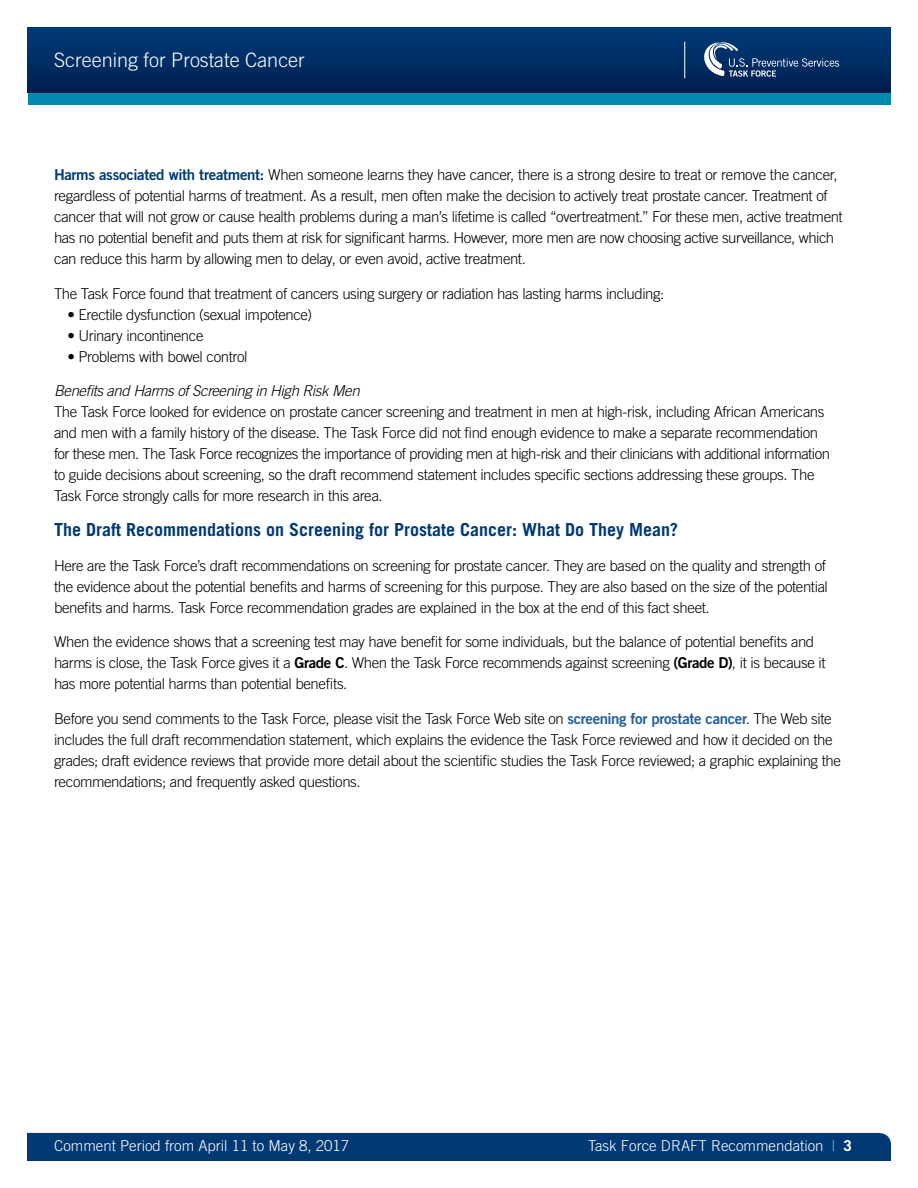
<style>
.page{position:relative;width:918px;height:1188px;background:#fff}
.page>*{position:absolute;margin:0;border:0;box-sizing:border-box;transform-origin:0 0}
.t1{font:300 19.8px "Trade Gothic LT Std";color:#fff}
.t2{font:700 18px "Trade Gothic LT Std";color:#003974}
.t3{font:300 15px/21px "Trade Gothic LT Std";letter-spacing:-.025em;color:#000}
.t4{font:300 15px "Trade Gothic LT Std";color:#fff}
.t5{font:italic 300 15px "Trade Gothic";letter-spacing:-.03em;color:#000}
.s1{font-family:"Trade Gothic LT Std Bd 2";font-weight:400;color:#003974}
.s2{font-family:"Trade Gothic LT Std Bd 2";font-weight:400}
.s3{font-family:"Trade Gothic LT Std Bd 2";font-weight:400;color:#215e9e}
.s4{color:#74cee2}
.s5{font-weight:700}
</style>
<div class="page">
<div style="left:27px;top:1133px;width:864px;height:28px;background:#003974"></div>
<div style="left:28px;top:27px;width:862px;height:66px;background:linear-gradient(to bottom,#003c79,#001e4f)"></div>
<div style="left:28px;top:93px;width:862px;height:12px;background:#008ab0"></div>
<hr style="left:684px;top:42px;width:1px;height:36px;background:#fff">
<svg style="left:702px;top:42px;width:137px;height:35px;background:#274e7d"></svg>
<h1 class="t1" style="left:54px;top:48px;width:252px">Screening for Prostate Cancer</h1>
<p class="t3" style="left:54px;top:164px;width:790px"><span class="s1">Harms associated with treatment:</span> When someone learns they have cancer, there is a strong desire to treat or remove the cancer, regardless of potential harms of treatment. As a result, men often make the decision to actively treat prostate cancer. Treatment of cancer that will not grow or cause health problems during a man’s lifetime is called “overtreatment.” For these men, active treatment has no potential benefit and puts them at risk for significant harms. However, more men are now choosing active surveillance, which can reduce this harm by allowing men to delay, or even avoid, active treatment.</p>
<p class="t3" style="left:54px;top:283px;width:612px">The Task Force found that treatment of cancers using surgery or radiation has lasting harms including:</p>
<p class="t3" style="left:68px;top:304px;width:246px">• Erectile dysfunction (sexual impotence)</p>
<p class="t3" style="left:68px;top:325px;width:138px">• Urinary incontinence</p>
<p class="t3" style="left:68px;top:346px;width:182px">• Problems with bowel control</p>
<h3 class="t5" style="left:54px;top:382px;width:307px">Benefits and Harms of Screening in High Risk Men</h3>
<p class="t3" style="left:54px;top:401px;width:778px">The Task Force looked for evidence on prostate cancer screening and treatment in men at high-risk, including African Americans and men with a family history of the disease. The Task Force did not find enough evidence to make a separate recommendation for these men. The Task Force recognizes the importance of providing men at high-risk and their clinicians with additional information to guide decisions about screening, so the draft recommend statement includes specific sections addressing these groups. The Task Force strongly calls for more research in this area.</p>
<h2 class="t2" style="left:54px;top:519px;width:626px">The Draft Recommendations on Screening for Prostate Cancer: What Do They Mean?</h2>
<p class="t3" style="left:54px;top:555px;width:775px">Here are the Task Force’s draft recommendations on screening for prostate cancer. They are based on the quality and strength of the evidence about the potential benefits and harms of screening for this purpose. They are also based on the size of the potential benefits and harms. Task Force recommendation grades are explained in the box at the end of this fact sheet.</p>
<p class="t3" style="left:54px;top:631px;width:773px">When the evidence shows that a screening test may have benefit for some individuals, but the balance of potential benefits and harms is close, the Task Force gives it a <span class="s2">Grade C</span>. When the Task Force recommends against screening <span class="s2">(Grade D)</span>, it is because it has more potential harms than potential benefits.</p>
<p class="t3" style="left:54px;top:708px;width:788px">Before you send comments to the Task Force, please visit the Task Force Web site on <span class="s3">screening for prostate cancer</span>. The Web site includes the full draft recommendation statement, which explains the evidence the Task Force reviewed and how it decided on the grades; draft evidence reviews that provide more detail about the scientific studies the Task Force reviewed; a graphic explaining the recommendations; and frequently asked questions.</p>
<p class="t4" style="left:54px;top:1137px;width:297px">Comment Period from April 11 to May 8, 2017</p>
<p class="t4" style="left:588px;top:1137px;width:265px">Task Force DRAFT Recommendation <span class="s4">|</span> <span class="s5">3</span></p>
</div>
